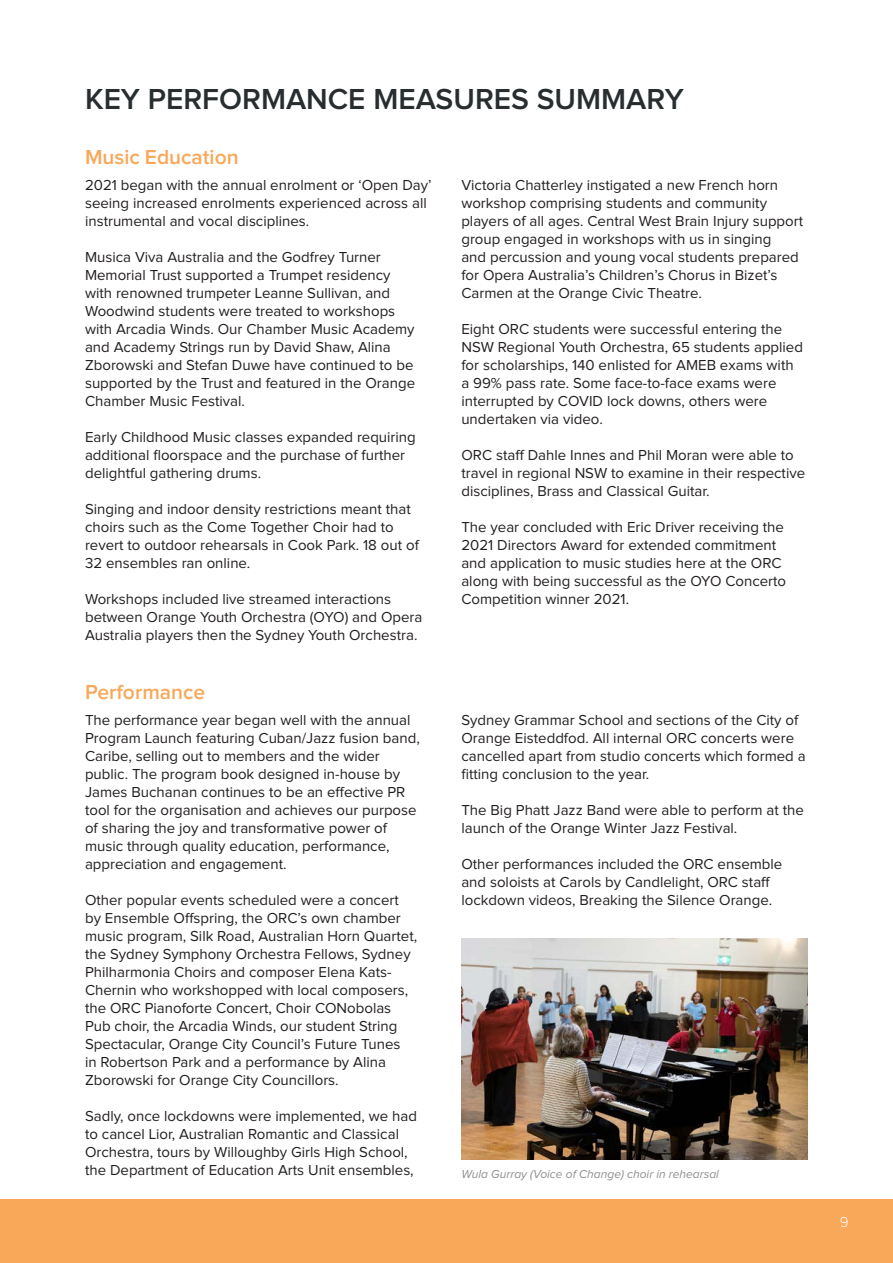
<style>
.page{position:relative;width:893px;height:1263px;background:#fff}
.page>*{position:absolute;margin:0;border:0;box-sizing:border-box;transform-origin:0 0}
.Heading1{font:600 30px "Proxima Nova";color:#282d30}
.Staff_Names{font:600 21px "Proxima Nova";color:#f9a758}
.Body_Copy{font:15px/18px "Proxima Nova";color:#231f20}
.Staff_Names-2{font:15px/18px "Proxima Nova";color:#231f20}
.t1{font:300 15px "Proxima Nova";color:#fff}
.Body_Copy-2{font:italic 12px "Proxima Nova";color:#8d8f92}
</style>
<div class="page">
<div style="left:0;top:1199px;width:893px;height:64px;background:#f9a758"></div>
<img style="left:461px;top:939px;width:347px;height:221px">
<p class="Heading1" style="left:85px;top:85px;width:600px">KEY PERFORMANCE MEASURES SUMMARY</p>
<p class="Staff_Names" style="left:85px;top:147px;width:155px">Music Education</p>
<p class="Staff_Names-2" style="left:85px;top:176px;width:348px">2021 began with the annual enrolment or ‘Open Day’ seeing increased enrolments experienced across all instrumental and vocal disciplines.</p>
<p class="Body_Copy" style="left:85px;top:248px;width:332px">Musica Viva Australia and the Godfrey Turner Memorial Trust supported a Trumpet residency with renowned trumpeter Leanne Sullivan, and Woodwind students were treated to workshops with Arcadia Winds. Our Chamber Music Academy and Academy Strings run by David Shaw, Alina Zborowski and Stefan Duwe have continued to be supported by the Trust and featured in the Orange Chamber Music Festival.</p>
<p class="Body_Copy" style="left:85px;top:428px;width:332px">Early Childhood Music classes expanded requiring additional floorspace and the purchase of further delightful gathering drums.</p>
<p class="Body_Copy" style="left:85px;top:500px;width:335px">Singing and indoor density restrictions meant that choirs such as the Come Together Choir had to revert to outdoor rehearsals in Cook Park. 18 out of 32 ensembles ran online.</p>
<p class="Body_Copy" style="left:85px;top:590px;width:339px">Workshops included live streamed interactions between Orange Youth Orchestra (OYO) and Opera<br>Australia players then the Sydney Youth Orchestra.</p>
<p class="Staff_Names" style="left:85px;top:682px;width:122px">Performance</p>
<p class="Body_Copy" style="left:85px;top:712px;width:336px">The performance year began well with the annual Program Launch featuring Cuban/Jazz fusion band, Caribe, selling out to members and the wider public. The program book designed in-house by James Buchanan continues to be an effective PR tool for the organisation and achieves our purpose of sharing the joy and transformative power of music through quality education, performance, appreciation and engagement.</p>
<p class="Body_Copy" style="left:85px;top:892px;width:334px">Other popular events scheduled were a concert by Ensemble Offspring, the ORC’s own chamber music program, Silk Road, Australian Horn Quartet, the Sydney Symphony Orchestra Fellows, Sydney Philharmonia Choirs and composer Elena Kats-Chernin who workshopped with local composers, the ORC Pianoforte Concert, Choir CONobolas Pub choir, the Arcadia Winds, our student String Spectacular, Orange City Council’s Future Tunes<br>in Robertson Park and a performance by Alina Zborowski for Orange City Councillors.</p>
<p class="Body_Copy" style="left:85px;top:1108px;width:334px">Sadly, once lockdowns were implemented, we had to cancel Lior, Australian Romantic and Classical Orchestra, tours by Willoughby Girls High School, the Department of Education Arts Unit ensembles,</p>
<p class="Body_Copy" style="left:461px;top:176px;width:343px">Victoria Chatterley instigated a new French horn workshop comprising students and community players of all ages. Central West Brain Injury support group engaged in workshops with us in singing<br>and percussion and young vocal students prepared for Opera Australia’s Children’s Chorus in Bizet’s Carmen at the Orange Civic Theatre.</p>
<p class="Body_Copy" style="left:461px;top:320px;width:343px">Eight ORC students were successful entering the NSW Regional Youth Orchestra, 65 students applied for scholarships, 140 enlisted for AMEB exams with a 99% pass rate. Some face-to-face exams were interrupted by COVID lock downs, others were undertaken via video.</p>
<p class="Body_Copy" style="left:461px;top:446px;width:345px">ORC staff Dahle Innes and Phil Moran were able to travel in regional NSW to examine in their respective disciplines, Brass and Classical Guitar.</p>
<p class="Body_Copy" style="left:461px;top:518px;width:326px">The year concluded with Eric Driver receiving the 2021 Directors Award for extended commitment and application to music studies here at the ORC along with being successful as the OYO Concerto Competition winner 2021.</p>
<p class="Body_Copy" style="left:461px;top:712px;width:346px">Sydney Grammar School and sections of the City of Orange Eisteddfod. All internal ORC concerts were cancelled apart from studio concerts which formed a fitting conclusion to the year.</p>
<p class="Body_Copy" style="left:461px;top:802px;width:344px">The Big Phatt Jazz Band were able to perform at the launch of the Orange Winter Jazz Festival.</p>
<p class="Body_Copy" style="left:461px;top:856px;width:322px">Other performances included the ORC ensemble and soloists at Carols by Candlelight, ORC staff lockdown videos, Breaking the Silence Orange.</p>
<p class="Body_Copy-2" style="left:461px;top:1168px;width:259px">Wula Gurray (Voice of Change) choir in rehearsal</p>
<p class="t1" style="left:840px;top:1215px;width:10px">9</p>
</div>
